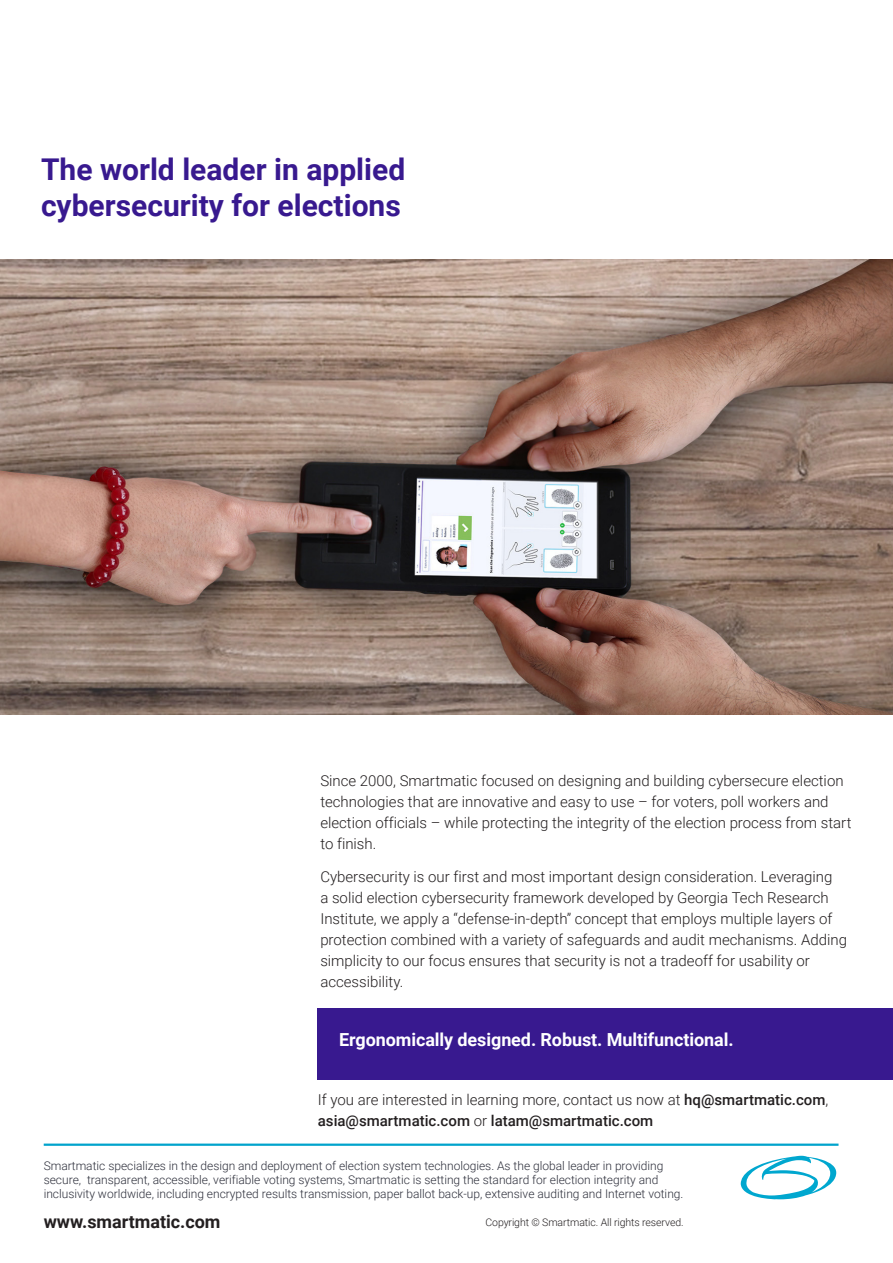
<style>
.page{position:relative;width:893px;height:1263px;background:#fff}
.page>*{position:absolute;margin:0;border:0;box-sizing:border-box;transform-origin:0 0}
.t1{font:700 30px/36px "Roboto";color:#38198f}
.t2{font:700 18px "Roboto";letter-spacing:-.005em;color:#fff}
.t3{font:700 18px "Roboto";color:#231f20}
.t4{font:300 15px/21px "Roboto";color:#231f20}
.t5{font:500 15px/21px "Roboto";color:#231f20}
.t6{font:300 12px/14.4px "Roboto";color:#2d2f3b}
.t7{font:300 10.5px "Roboto";letter-spacing:-.01em;color:#231f20}
.s1{font-weight:300}
</style>
<div class="page">
<hr style="left:44px;top:1143px;width:794px;height:3px;background:#00a3cc">
<svg style="left:741px;top:1156px;width:95px;height:43px"></svg>
<div style="left:318px;top:1008px;width:575px;height:71px;background:#38198f"></div>
<img style="left:0;top:260px;width:893px;height:455px">
<h1 class="t1" style="left:41px;top:150px;width:366px">The world leader in applied cybersecurity for elections</h1>
<p class="t4" style="left:320px;top:770px;width:533px">Since 2000, Smartmatic focused on designing and building cybersecure election technologies that are innovative and easy to use – for voters, poll workers and election officials – while protecting the integrity of the election process from start to finish.</p>
<p class="t4" style="left:320px;top:866px;width:528px">Cybersecurity is our first and most important design consideration. Leveraging<br>a solid election cybersecurity framework developed by Georgia Tech Research Institute, we apply a “defense-in-depth” concept that employs multiple layers of protection combined with a variety of safeguards and audit mechanisms. Adding simplicity to our focus ensures that security is not a tradeoff for usability or accessibility.</p>
<p class="t2" style="left:339px;top:1027px;width:396px">Ergonomically designed. Robust. Multifunctional.</p>
<p class="t5" style="left:318px;top:1089px;width:512px"><span class="s1">If you are interested in learning more, contact us now at</span> hq@smartmatic.com<span class="s1">, </span>asia@smartmatic.com <span class="s1">or</span> latam@smartmatic.com</p>
<p class="t6" style="left:44px;top:1157px;width:641px">Smartmatic specializes in the design and deployment of election system technologies. As the global leader in providing secure, transparent, accessible, verifiable voting systems, Smartmatic is setting the standard for election integrity and inclusivity worldwide, including encrypted results transmission, paper ballot back-up, extensive auditing and Internet voting.</p>
<p class="t3" style="left:44px;top:1209px;width:178px">www.smartmatic.com</p>
<p class="t7" style="left:485px;top:1215px;width:200px">Copyright © Smartmatic. All rights reserved.</p>
</div>
